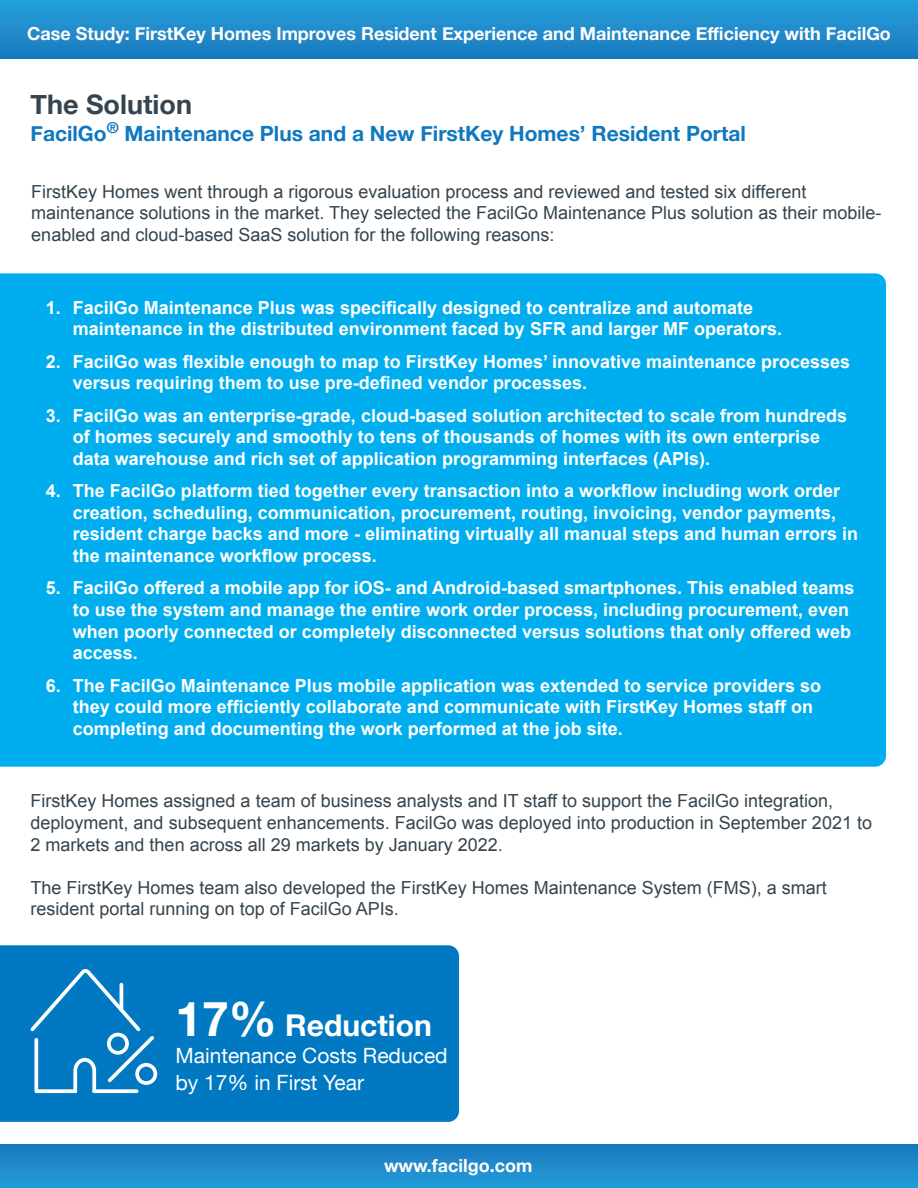
<style>
.page{position:relative;width:918px;height:1188px;background:#fff}
.page>*{position:absolute;margin:0;border:0;box-sizing:border-box;transform-origin:0 0}
.t1{font:700 30px "Helvetica Neue";color:#fff}
.t2{font:700 27px "Helvetica Neue";color:#35444e}
.t3{font:700 21px "Helvetica Neue";color:#1078bf}
.t4{font:21px/27px "Helvetica Neue";color:#fff}
.t5{font:700 18px/21.6px "Arial";color:#fff}
.t6{font:18px/21.6px "Arial";color:#35444e}
.t7{font:700 18px "Helvetica Neue";color:#fff}
.s1{font-size:48px}
</style>
<div class="page">
<div style="left:0;top:1145px;width:918px;height:43px;background:linear-gradient(to bottom,#1979be,#249dd9)"></div>
<div style="left:0;top:0;width:918px;height:58px;background:linear-gradient(to bottom,#24a1db,#1a7abf)"></div>
<div style="left:0;top:273px;width:886px;height:494px;background:#00aef0"></div>
<div style="left:0;top:945px;width:459px;height:177px;background:#0079c2"></div>
<svg style="left:30px;top:968px;width:127px;height:125px;background:#228bca"></svg>
<p class="t7" style="left:27px;top:19px;width:865px">Case Study: FirstKey Homes Improves Resident Experience and Maintenance Efficiency with FacilGo</p>
<h2 class="t2" style="left:31px;top:83px;width:163px">The Solution</h2>
<p class="t3" style="left:31px;top:117px;width:717px">FacilGo<sup>®</sup> Maintenance Plus and a New FirstKey Homes’ Resident Portal</p>
<p class="t6" style="left:31px;top:181px;width:852px">FirstKey Homes went through a rigorous evaluation process and reviewed and tested six different maintenance solutions in the market. They selected the FacilGo Maintenance Plus solution as their mobile&shy;enabled and cloud-based SaaS solution for the following reasons:</p>
<p class="t5" style="left:73px;top:297px;width:711px;text-indent:-27px">1. FacilGo Maintenance Plus was specifically designed to centralize and automate maintenance in the distributed environment faced by SFR and larger MF operators.</p>
<p class="t5" style="left:73px;top:351px;width:779px;text-indent:-27px">2. FacilGo was flexible enough to map to FirstKey Homes’ innovative maintenance processes versus requiring them to use pre-defined vendor processes.</p>
<p class="t5" style="left:73px;top:405px;width:776px;text-indent:-27px">3. FacilGo was an enterprise-grade, cloud-based solution architected to scale from hundreds of homes securely and smoothly to tens of thousands of homes with its own enterprise data warehouse and rich set of application programming interfaces (APIs).</p>
<p class="t5" style="left:73px;top:481px;width:787px;text-indent:-27px">4. The FacilGo platform tied together every transaction into a workflow including work order creation, scheduling, communication, procurement, routing, invoicing, vendor payments, resident charge backs and more - eliminating virtually all manual steps and human errors in the maintenance workflow process.</p>
<p class="t5" style="left:73px;top:578px;width:783px;text-indent:-27px">5. FacilGo offered a mobile app for iOS- and Android-based smartphones. This enabled teams to use the system and manage the entire work order process, including procurement, even when poorly connected or completely disconnected versus solutions that only offered web access.</p>
<p class="t5" style="left:73px;top:675px;width:750px;text-indent:-27px">6. The FacilGo Maintenance Plus mobile application was extended to service providers so they could more efficiently collaborate and communicate with FirstKey Homes staff on completing and documenting the work performed at the job site.</p>
<p class="t6" style="left:31px;top:790px;width:843px">FirstKey Homes assigned a team of business analysts and IT staff to support the FacilGo integration, deployment, and subsequent enhancements. FacilGo was deployed into production in September 2021 to<br>2 markets and then across all 29 markets by January 2022.</p>
<p class="t6" style="left:31px;top:877px;width:798px">The FirstKey Homes team also developed the FirstKey Homes Maintenance System (FMS), a smart resident portal running on top of FacilGo APIs.</p>
<h1 class="t1" style="left:176px;top:1001px;width:258px"><span class="s1">17%</span> Reduction</h1>
<p class="t4" style="left:176px;top:1043px;width:274px">Maintenance Costs Reduced by 17% in First Year</p>
<p class="t7" style="left:384px;top:1151px;width:150px">www.facilgo.com</p>
</div>
